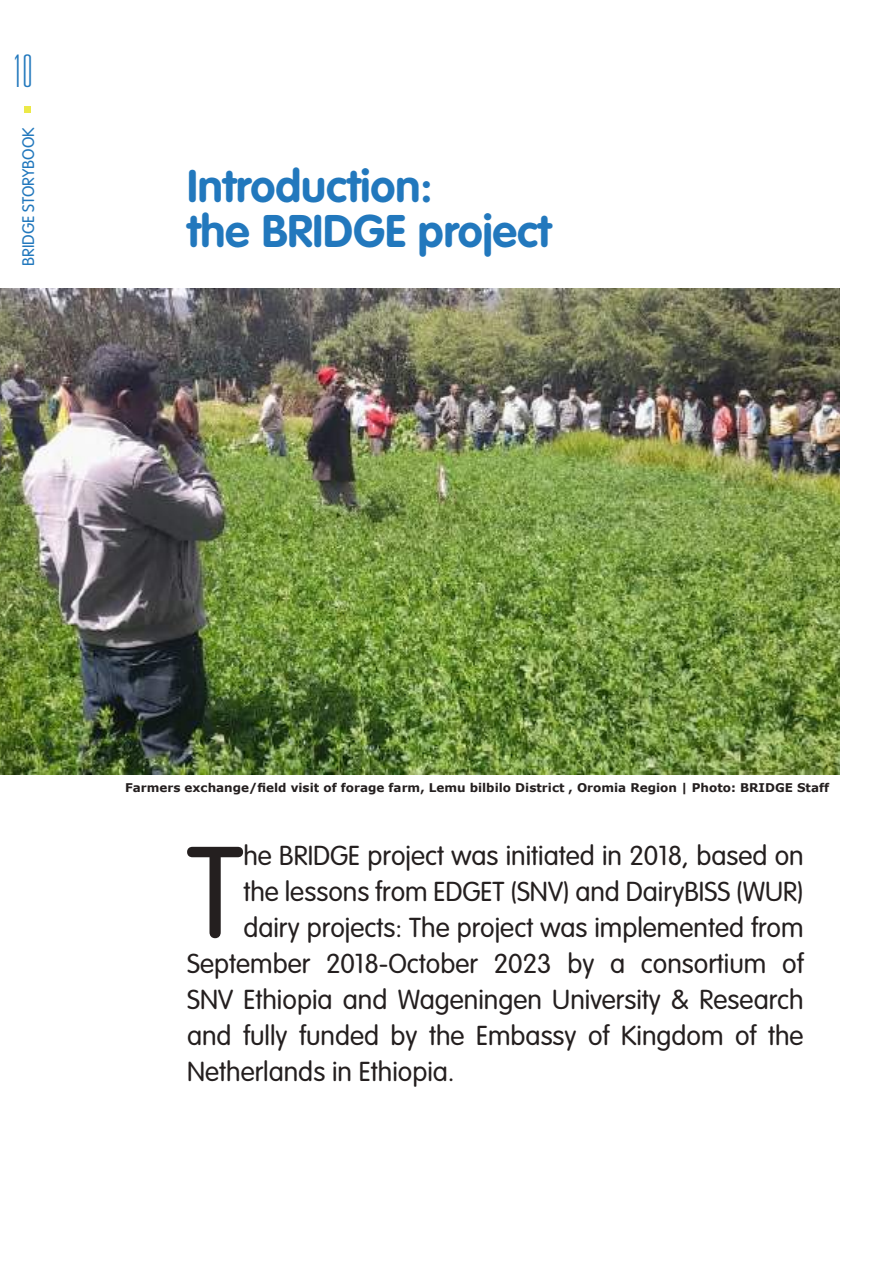
<style>
.page{position:relative;width:893px;height:1263px;background:#fff}
.page>*{position:absolute;margin:0;border:0;box-sizing:border-box;transform-origin:0 0}
.t1{font:300 127.35px "VAG Rounded Std";color:#241f1f}
.t2{font:700 45px/45px "VAG Rounded Std";color:#2278bd}
.t3{font:100 ultra-condensed 45px "Univers LT Std";color:#2278bd}
.t4{font:300 27px "VAG Rounded Std";color:#241f1f}
.t5{font:16.5px "VAG Rounded Next";color:#2278bd}
.t6{font:700 12px "Verdana";color:#241f1f}
</style>
<div class="page">
<svg style="left:25px;top:106px;width:6px;height:6px"></svg>
<img style="left:0;top:288px;width:840px;height:486px">
<h2 class="t3" style="left:12px;top:48px;width:22px">10</h2>
<p class="t5" style="left:19px;top:266px;width:140px;rotate:-90deg">BRIDGE STORYBOOK</p>
<h2 class="t2" style="left:187px;top:165px;width:366px">Introduction:<br>the BRIDGE project</h2>
<p class="t6" style="left:125px;top:779px;width:706px">Farmers exchange/field visit of forage farm, Lemu bilbilo District , Oromia Region | Photo: BRIDGE Staff</p>
<h1 class="t1" style="left:187px;top:820px;width:58px">T</h1>
<p class="t4" style="left:243px;top:840px;width:562px">he BRIDGE project was initiated in 2018, based on</p>
<p class="t4" style="left:243px;top:876px;width:562px">the lessons from EDGET (SNV) and DairyBISS (WUR)</p>
<p class="t4" style="left:243px;top:912px;width:562px">dairy projects: The project was implemented from</p>
<p class="t4" style="left:187px;top:948px;width:618px">September 2018-October 2023 by a consortium of</p>
<p class="t4" style="left:187px;top:984px;width:618px">SNV Ethiopia and Wageningen University &amp; Research</p>
<p class="t4" style="left:187px;top:1020px;width:618px">and fully funded by the Embassy of Kingdom of the</p>
<p class="t4" style="left:187px;top:1056px;width:269px">Netherlands in Ethiopia.</p>
</div>
